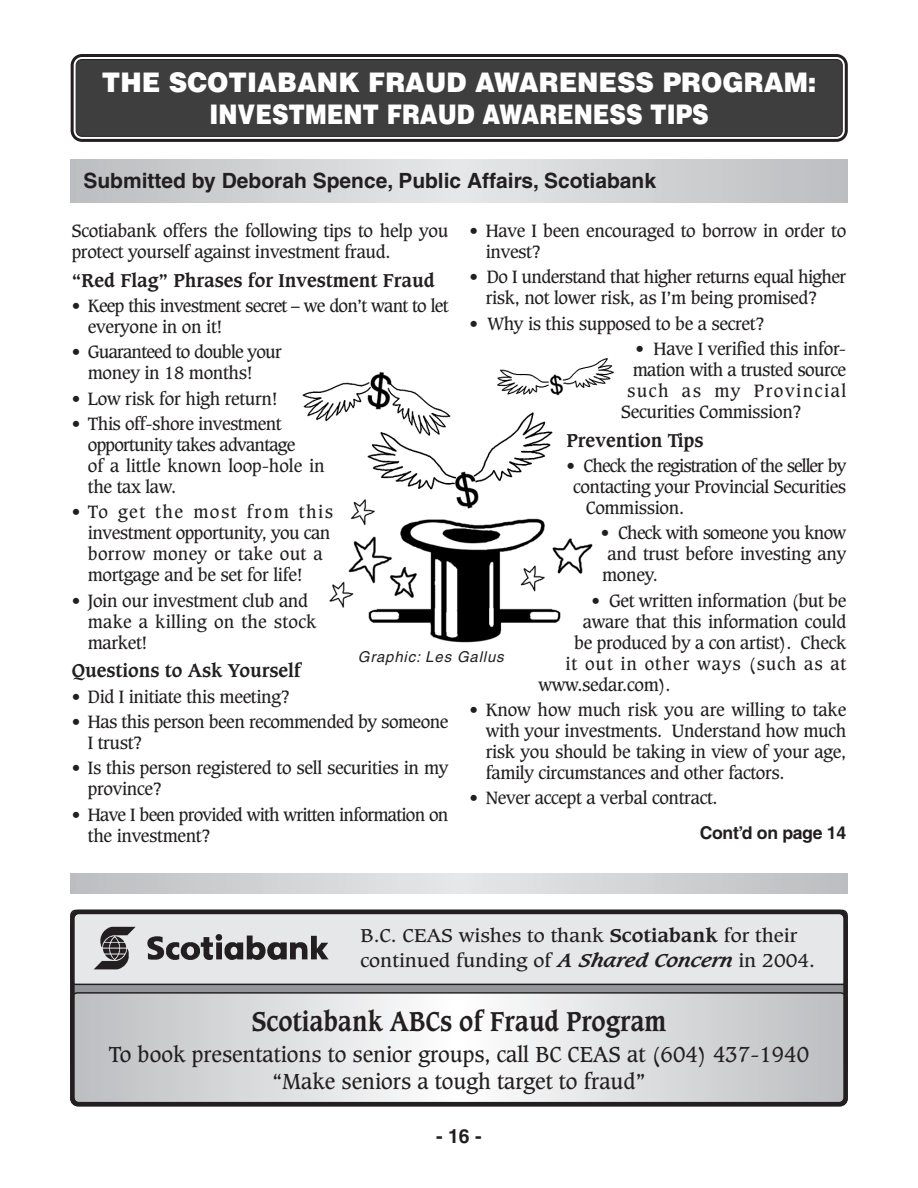
<style>
.page{position:relative;width:918px;height:1188px;background:#fff}
.page>*{position:absolute;margin:0;border:0;box-sizing:border-box;transform-origin:0 0}
.t1{font:900 27px/32.7px "Helvetica";color:#fff;text-align:center;scale:.95 1}
.t2{font:700 26.4px "Caxton";color:#231f20;scale:.91 1}
.t3{font:21px/27px "Caxton";color:#231f20;text-align:center}
.t4{font:700 21px "Helvetica";color:#231f20}
.t5{font:700 19.5px "Helvetica";color:#231f20}
.t6{font:18px/25.5px "Caxton";color:#231f20;scale:1.1 1}
.t7{font:700 18px "Caxton";color:#231f20}
.t8{font:700 17.7px "Helvetica";letter-spacing:-.015em;color:#231f20}
.t9{font:17.25px/21px "Caxton";letter-spacing:-.02em;color:#231f20}
.t10{font:17.25px/21px "Caxton";letter-spacing:-.04em;color:#231f20}
.t11{font:17.25px/21px "Caxton";letter-spacing:-.045em;color:#231f20}
.t12{font:17.25px "Caxton";letter-spacing:-.055em;color:#231f20}
.t13{font:17.25px "Caxton";letter-spacing:.05em;color:#231f20}
.t14{font:17.25px "Caxton";letter-spacing:.09em;color:#231f20}
.t15{font:italic 15px "Helvetica";letter-spacing:.055em;color:#231f20}
.s1{font-weight:700}
.s2{font-weight:700;font-style:italic}
</style>
<div class="page">
<svg style="left:70px;top:910px;width:778px;height:196px;background:#ccccce"></svg>
<svg style="left:70px;top:54px;width:778px;height:88px"></svg>
<div style="left:75px;top:59px;width:768px;height:78px;background:#3e3e3f"></div>
<div style="left:76px;top:159px;width:766px;height:43px;background:#bebfc1"></div>
<div style="left:114px;top:159px;width:690px;height:43px;background:#c2c3c5"></div>
<div style="left:159px;top:159px;width:600px;height:43px;background:#c6c7c9"></div>
<div style="left:189px;top:159px;width:540px;height:43px;background:#cacbcd"></div>
<div style="left:234px;top:159px;width:450px;height:43px;background:#cecfd1"></div>
<div style="left:264px;top:159px;width:390px;height:43px;background:#d2d3d5"></div>
<div style="left:301px;top:159px;width:316px;height:43px;background:#d6d7d9"></div>
<div style="left:346px;top:159px;width:226px;height:43px;background:#dadbdd"></div>
<div style="left:376px;top:159px;width:166px;height:43px;background:#dedfe1"></div>
<div style="left:421px;top:159px;width:76px;height:43px;background:#e2e3e5"></div>
<div style="left:451px;top:159px;width:16px;height:43px;background:#e6e7e9"></div>
<div style="left:76px;top:873px;width:766px;height:21px;background:#bebfc1"></div>
<div style="left:114px;top:873px;width:690px;height:21px;background:#c2c3c5"></div>
<div style="left:159px;top:873px;width:600px;height:21px;background:#c6c7c9"></div>
<div style="left:189px;top:873px;width:540px;height:21px;background:#cacbcd"></div>
<div style="left:234px;top:873px;width:450px;height:21px;background:#cecfd1"></div>
<div style="left:264px;top:873px;width:390px;height:21px;background:#d2d3d5"></div>
<div style="left:301px;top:873px;width:316px;height:21px;background:#d6d7d9"></div>
<div style="left:346px;top:873px;width:226px;height:21px;background:#dadbdd"></div>
<div style="left:376px;top:873px;width:166px;height:21px;background:#dedfe1"></div>
<div style="left:421px;top:873px;width:76px;height:21px;background:#e2e3e5"></div>
<div style="left:451px;top:873px;width:16px;height:21px;background:#e6e7e9"></div>
<img style="left:302px;top:358px;width:312px;height:285px">
<h1 class="t1" style="left:102px;top:68px;width:754px">THE SCOTIABANK FRAUD AWARENESS PROGRAM:<br>INVESTMENT FRAUD AWARENESS TIPS</h1>
<p class="t4" style="left:83px;top:173px;width:574px">Submitted by Deborah Spence, Public Affairs, Scotiabank</p>
<p class="t9" style="left:72px;top:222px;width:378px">Scotiabank offers the following tips to help you protect yourself against investment fraud.</p>
<p class="t7" style="left:72px;top:272px;width:365px">“Red Flag” Phrases for Investment Fraud</p>
<p class="t10" style="left:88px;top:297px;width:362px;text-indent:-16px">• Keep this investment secret – we don’t want to let everyone in on it!</p>
<p class="t11" style="left:88px;top:343px;width:195px;text-indent:-16px">• Guaranteed to double your money in 18 months!</p>
<p class="t9" style="left:72px;top:389px;width:208px">• Low risk for high return!</p>
<p class="t9" style="left:88px;top:415px;width:238px;text-indent:-16px">• This off-shore investment opportunity takes advantage<br>of a little known loop-hole in the tax law.</p>
<p class="t9" style="left:88px;top:503px;width:247px;text-indent:-16px">• To get the most from this investment opportunity, you can borrow money or take out a mortgage and be set for life!</p>
<p class="t9" style="left:88px;top:591px;width:230px;text-indent:-16px">• Join our investment club and make a killing on the stock market!</p>
<p class="t7" style="left:72px;top:662px;width:230px">Questions to Ask Yourself</p>
<p class="t9" style="left:72px;top:687px;width:220px">• Did I initiate this meeting?</p>
<p class="t9" style="left:88px;top:712px;width:362px;text-indent:-16px">• Has this person been recommended by someone<br>I trust?</p>
<p class="t9" style="left:88px;top:759px;width:362px;text-indent:-16px">• Is this person registered to sell securities in my province?</p>
<p class="t10" style="left:88px;top:805px;width:362px;text-indent:-16px">• Have I been provided with written information on the investment?</p>
<p class="t9" style="left:486px;top:222px;width:362px;text-indent:-16px">• Have I been encouraged to borrow in order to invest?</p>
<p class="t9" style="left:486px;top:268px;width:362px;text-indent:-16px">• Do I understand that higher returns equal higher risk, not lower risk, as I’m being promised?</p>
<p class="t9" style="left:469px;top:314px;width:297px">• Why is this supposed to be a secret?</p>
<p class="t9" style="left:636px;top:340px;width:212px">• Have I verified this infor-</p>
<p class="t9" style="left:633px;top:361px;width:215px">mation with a trusted source</p>
<p class="t14" style="left:627px;top:383px;width:221px">such as my Provincial</p>
<p class="t9" style="left:621px;top:403px;width:182px">Securities Commission?</p>
<p class="t7" style="left:567px;top:432px;width:138px">Prevention Tips</p>
<p class="t12" style="left:567px;top:458px;width:281px">• Check the registration of the seller by</p>
<p class="t9" style="left:573px;top:478px;width:275px">contacting your Provincial Securities</p>
<p class="t9" style="left:586px;top:499px;width:100px">Commission.</p>
<p class="t11" style="left:601px;top:524px;width:247px">• Check with someone you know</p>
<p class="t9" style="left:607px;top:545px;width:240px">and trust before investing any</p>
<p class="t9" style="left:602px;top:566px;width:57px">money.</p>
<p class="t9" style="left:592px;top:591px;width:256px">• Get written information (but be</p>
<p class="t9" style="left:583px;top:612px;width:265px">aware that this information could</p>
<p class="t9" style="left:574px;top:633px;width:274px">be produced by a con artist). Check</p>
<p class="t13" style="left:566px;top:655px;width:282px">it out in other ways (such as at</p>
<p class="t9" style="left:538px;top:675px;width:134px">www.sedar.com).</p>
<p class="t9" style="left:486px;top:701px;width:362px;text-align:justify;text-indent:-16px">• Know how much risk you are willing to take with your investments. Understand how much risk you should be taking in view of your age, family circumstances and other factors.</p>
<p class="t9" style="left:470px;top:789px;width:250px">• Never accept a verbal contract.</p>
<p class="t15" style="left:358px;top:651px;width:147px">Graphic: Les Gallus</p>
<p class="t8" style="left:700px;top:826px;width:148px">Cont’d on page 14</p>
<p class="t6" style="left:361px;top:924px;width:415px">B.C. CEAS wishes to thank <span class="s1">Scotiabank</span> for their continued funding of <span class="s2">A Shared Concern</span> in 2004.</p>
<h2 class="t2" style="left:252px;top:1009px;width:457px">Scotiabank ABCs of Fraud Program</h2>
<p class="t3" style="left:109px;top:1043px;width:702px">To book presentations to senior groups, call BC CEAS at (604) 437-1940 “Make seniors a tough target to fraud”</p>
<p class="t5" style="left:436px;top:1129px;width:47px">- 16 -</p>
</div>
